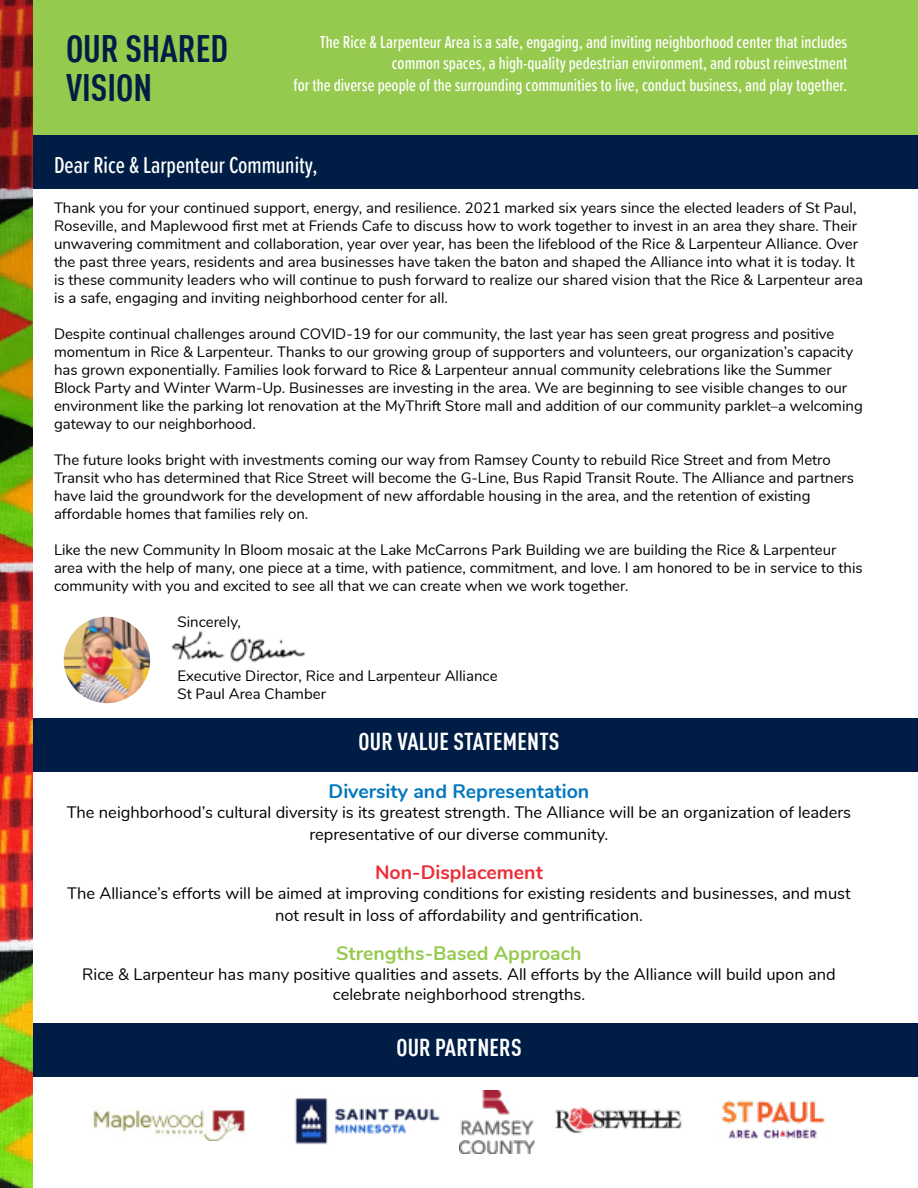
<style>
.page{position:relative;width:918px;height:1188px;background:#fff}
.page>*{position:absolute;margin:0;border:0;box-sizing:border-box;transform-origin:0 0}
.t1{font:700 condensed 37.5px/39px "DINOT";color:#001e45}
.t2{font:500 24px "Proxima Soft Ex Cn";color:#fff}
.t3{font:700 condensed 24px "DINOT";letter-spacing:.01em;color:#fff}
.t4{font:700 19.5px "Nunito";color:#0077be}
.t5{font:700 19.5px "Nunito";color:#96ca4f}
.t6{font:700 19.5px "Nunito";color:#ee2d38}
.t7{font:500 18px/21.6px "Proxima Soft Ex Cn";color:#fff;text-align:right}
.t8{font:16.5px/21.6px "Nunito";color:#000;text-align:center}
.t9{font:15px/18px "Nunito";color:#000}
</style>
<div class="page">
<div style="left:0;top:0;width:918px;height:149px;background:#96ca4f"></div>
<div style="left:32px;top:135px;width:886px;height:54px;background:#001e45"></div>
<img style="left:93px;top:1108px;width:152px;height:32px">
<img style="left:459px;top:1091px;width:76px;height:62px">
<img style="left:555px;top:1108px;width:127px;height:26px">
<img style="left:295px;top:1098px;width:145px;height:47px">
<img style="left:171px;top:631px;width:134px;height:32px">
<img style="left:721px;top:1100px;width:104px;height:39px">
<img style="left:64px;top:617px;width:86px;height:86px;border-radius:43px">
<div style="left:32px;top:718px;width:886px;height:54px;background:#001e45"></div>
<div style="left:32px;top:1023px;width:886px;height:54px;background:#001e45"></div>
<img style="left:0;top:0;width:32px;height:1188px">
<h1 class="t1" style="left:66px;top:27px;width:164px">OUR SHARED<br>VISION</h1>
<p class="t7" style="left:294px;top:30px;width:555px">The Rice &amp; Larpenteur Area is a safe, engaging, and inviting neighborhood center that includes common spaces, a high-quality pedestrian environment, and robust reinvestment<br>for the diverse people of the surrounding communities to live, conduct business, and play together.</p>
<h2 class="t2" style="left:54px;top:147px;width:265px">Dear Rice &amp; Larpenteur Community,</h2>
<p class="t9" style="left:54px;top:198px;width:811px">Thank you for your continued support, energy, and resilience. 2021 marked six years since the elected leaders of St Paul, Roseville, and Maplewood first met at Friends Cafe to discuss how to work together to invest in an area they share. Their unwavering commitment and collaboration, year over year, has been the lifeblood of the Rice &amp; Larpenteur Alliance. Over the past three years, residents and area businesses have taken the baton and shaped the Alliance into what it is today. It is these community leaders who will continue to push forward to realize our shared vision that the Rice &amp; Larpenteur area is a safe, engaging and inviting neighborhood center for all.</p>
<p class="t9" style="left:54px;top:324px;width:810px">Despite continual challenges around COVID-19 for our community, the last year has seen great progress and positive momentum in Rice &amp; Larpenteur. Thanks to our growing group of supporters and volunteers, our organization’s capacity has grown exponentially. Families look forward to Rice &amp; Larpenteur annual community celebrations like the Summer Block Party and Winter Warm-Up. Businesses are investing in the area. We are beginning to see visible changes to our environment like the parking lot renovation at the MyThrift Store mall and addition of our community parklet–a welcoming gateway to our neighborhood.</p>
<p class="t9" style="left:54px;top:450px;width:802px">The future looks bright with investments coming our way from Ramsey County to rebuild Rice Street and from Metro Transit who has determined that Rice Street will become the G-Line, Bus Rapid Transit Route. The Alliance and partners have laid the groundwork for the development of new affordable housing in the area, and the retention of existing affordable homes that families rely on.</p>
<p class="t9" style="left:54px;top:540px;width:810px">Like the new Community In Bloom mosaic at the Lake McCarrons Park Building we are building the Rice &amp; Larpenteur area with the help of many, one piece at a time, with patience, commitment, and love. I am honored to be in service to this community with you and excited to see all that we can create when we work together.</p>
<p class="t9" style="left:177px;top:612px;width:65px">Sincerely,</p>
<p class="t9" style="left:177px;top:666px;width:322px">Executive Director, Rice and Larpenteur Alliance<br>St Paul Area Chamber</p>
<h2 class="t3" style="left:359px;top:724px;width:202px">OUR VALUE STATEMENTS</h2>
<h3 class="t4" style="left:329px;top:777px;width:262px">Diversity and Representation</h3>
<p class="t8" style="left:67px;top:801px;width:786px">The neighborhood’s cultural diversity is its greatest strength. The Alliance will be an organization of leaders representative of our diverse community.</p>
<h3 class="t6" style="left:375px;top:858px;width:169px">Non-Displacement</h3>
<p class="t8" style="left:67px;top:882px;width:785px">The Alliance’s efforts will be aimed at improving conditions for existing residents and businesses, and must not result in loss of affordability and gentrification.</p>
<h3 class="t5" style="left:336px;top:939px;width:247px">Strengths-Based Approach</h3>
<p class="t8" style="left:82px;top:964px;width:755px;line-height:19.8px">Rice &amp; Larpenteur has many positive qualities and assets. All efforts by the Alliance will build upon and celebrate neighborhood strengths.</p>
<h2 class="t3" style="left:396px;top:1030px;width:127px">OUR PARTNERS</h2>
</div>
